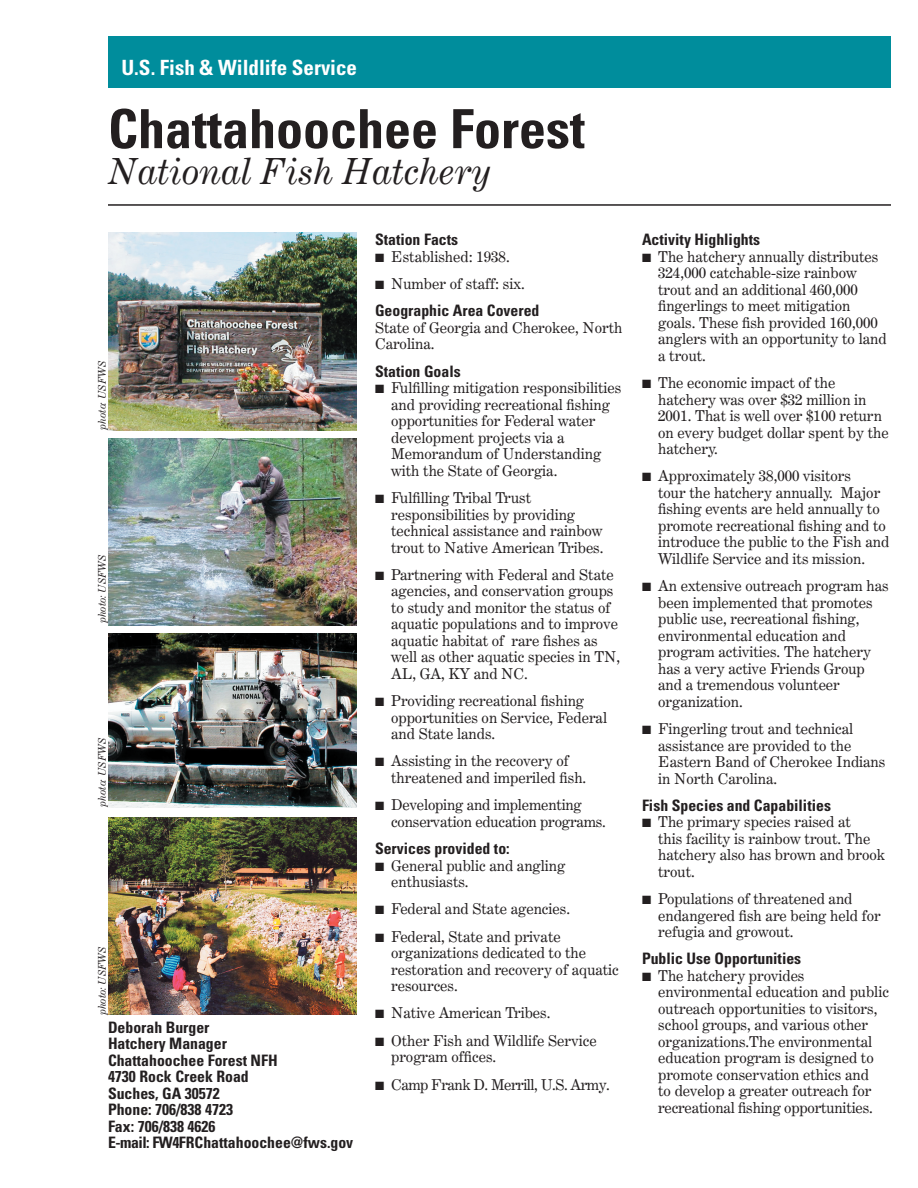
<style>
.page{position:relative;width:918px;height:1188px;background:#fff}
.page>*{position:absolute;margin:0;border:0;box-sizing:border-box;transform-origin:0 0}
.t1{font:700 condensed 54px "Univers";color:#231f20}
.t2{font:italic 36px "Century Expanded BT";color:#231f20}
.t3{font:700 condensed 21px "Univers";color:#fff}
.t4{font:700 condensed 15.75px/16.5px "Univers";color:#231f20}
.t5{font:15px/16.5px "Century Expanded BT";color:#231f20}
.t6{font:15px "Century Expanded BT";letter-spacing:-.03em;color:#231f20}
.t7{font:italic 10.5px "Century Expanded BT";color:#231f20}
</style>
<div class="page">
<div style="left:108px;top:36px;width:783px;height:52px;background:#008d9c"></div>
<hr style="left:108px;top:204px;width:783px;height:2px;background:#231f20">
<img style="left:108px;top:233px;width:248px;height:197px">
<img style="left:108px;top:439px;width:248px;height:186px">
<img style="left:108px;top:634px;width:248px;height:174px">
<img style="left:108px;top:818px;width:248px;height:197px">
<h3 class="t3" style="left:122px;top:54px;width:237px">U.S. Fish &amp; Wildlife Service</h3>
<h1 class="t1" style="left:108px;top:96px;width:478px">Chattahoochee Forest</h1>
<h2 class="t2" style="left:108px;top:149px;width:385px">National Fish Hatchery</h2>
<p class="t7" style="left:96px;top:430px;width:70px;rotate:-90deg">photo: USFWS</p>
<p class="t7" style="left:96px;top:623px;width:70px;rotate:-90deg">photo: USFWS</p>
<p class="t7" style="left:96px;top:807px;width:70px;rotate:-90deg">photo: USFWS</p>
<p class="t7" style="left:96px;top:1015px;width:70px;rotate:-90deg">photo: USFWS</p>
<p class="t4" style="left:108px;top:1019px;width:247px">Deborah Burger<br>Hatchery Manager<br>Chattahoochee Forest NFH<br>4730 Rock Creek Road<br>Suches, GA 30572<br>Phone: 706/838 4723<br>Fax: 706/838 4626<br>E-mail: FW4FRChattahoochee@fws.gov</p>
<p class="t4" style="left:375px;top:231px;width:85px">Station Facts</p>
<p class="t5" style="left:375px;top:248px;width:136px">■ Established: 1938.</p>
<p class="t5" style="left:375px;top:275px;width:151px">■ Number of staff: six.</p>
<p class="t4" style="left:375px;top:303px;width:166px">Geographic Area Covered</p>
<p class="t5" style="left:375px;top:319px;width:249px">State of Georgia and Cherokee, North<br>Carolina.</p>
<p class="t4" style="left:375px;top:363px;width:87px">Station Goals</p>
<p class="t5" style="left:391px;top:380px;width:232px;text-indent:-16px">■ Fulfilling mitigation responsibilities and providing recreational fishing opportunities for Federal water development projects via a<br>Memorandum of Understanding with the State of Georgia.</p>
<p class="t5" style="left:391px;top:489px;width:214px;text-indent:-16px">■ Fulfilling Tribal Trust responsibilities by providing technical assistance and rainbow trout to Native American Tribes.</p>
<p class="t5" style="left:391px;top:566px;width:231px;text-indent:-16px">■ Partnering with Federal and State agencies, and conservation groups to study and monitor the status of aquatic populations and to improve aquatic habitat of rare fishes as well as other aquatic species in TN,<br>AL, GA, KY and NC.</p>
<p class="t5" style="left:391px;top:692px;width:217px;text-indent:-16px">■ Providing recreational fishing opportunities on Service, Federal and State lands.</p>
<p class="t5" style="left:391px;top:753px;width:197px;text-indent:-16px">■ Assisting in the recovery of threatened and imperiled fish.</p>
<p class="t5" style="left:391px;top:797px;width:216px;text-indent:-16px">■ Developing and implementing conservation education programs.</p>
<p class="t4" style="left:375px;top:840px;width:136px">Services provided to:</p>
<p class="t5" style="left:391px;top:857px;width:176px;text-indent:-16px">■ General public and angling enthusiasts.</p>
<p class="t5" style="left:375px;top:901px;width:197px">■ Federal and State agencies.</p>
<p class="t5" style="left:391px;top:928px;width:229px;text-indent:-16px">■ Federal, State and private organizations dedicated to the restoration and recovery of aquatic resources.</p>
<p class="t5" style="left:375px;top:1005px;width:177px">■ Native American Tribes.</p>
<p class="t5" style="left:391px;top:1032px;width:207px;text-indent:-16px">■ Other Fish and Wildlife Service program offices.</p>
<p class="t6" style="left:375px;top:1075px;width:236px">■ Camp Frank D. Merrill, U.S. Army.</p>
<p class="t4" style="left:642px;top:231px;width:120px">Activity Highlights</p>
<p class="t5" style="left:658px;top:248px;width:230px;text-indent:-16px">■ The hatchery annually distributes<br>324,000 catchable-size rainbow trout and an additional 460,000 fingerlings to meet mitigation goals. These fish provided 160,000 anglers with an opportunity to land a trout.</p>
<p class="t5" style="left:658px;top:374px;width:232px;text-indent:-16px">■ The economic impact of the hatchery was over $32 million in<br>2001. That is well over $100 return on every budget dollar spent by the hatchery.</p>
<p class="t5" style="left:658px;top:468px;width:233px;text-indent:-16px">■ Approximately 38,000 visitors<br>tour the hatchery annually. Major fishing events are held annually to promote recreational fishing and to introduce the public to the Fish and Wildlife Service and its mission.</p>
<p class="t5" style="left:658px;top:578px;width:232px;text-indent:-16px">■ An extensive outreach program has been implemented that promotes public use, recreational fishing, environmental education and program activities. The hatchery has a very active Friends Group and a tremendous volunteer organization.</p>
<p class="t5" style="left:658px;top:720px;width:229px;text-indent:-16px">■ Fingerling trout and technical assistance are provided to the<br>Eastern Band of Cherokee Indians in North Carolina.</p>
<p class="t4" style="left:642px;top:797px;width:190px">Fish Species and Capabilities</p>
<p class="t5" style="left:658px;top:814px;width:228px;text-indent:-16px">■ The primary species raised at<br>this facility is rainbow trout. The hatchery also has brown and brook trout.</p>
<p class="t5" style="left:658px;top:890px;width:224px;text-indent:-16px">■ Populations of threatened and endangered fish are being held for refugia and growout.</p>
<p class="t4" style="left:642px;top:951px;width:161px">Public Use Opportunities</p>
<p class="t5" style="left:658px;top:967px;width:232px;text-indent:-16px">■ The hatchery provides environmental education and public outreach opportunities to visitors, school groups, and various other organizations.The environmental education program is designed to promote conservation ethics and<br>to develop a greater outreach for recreational fishing opportunities.</p>
</div>
